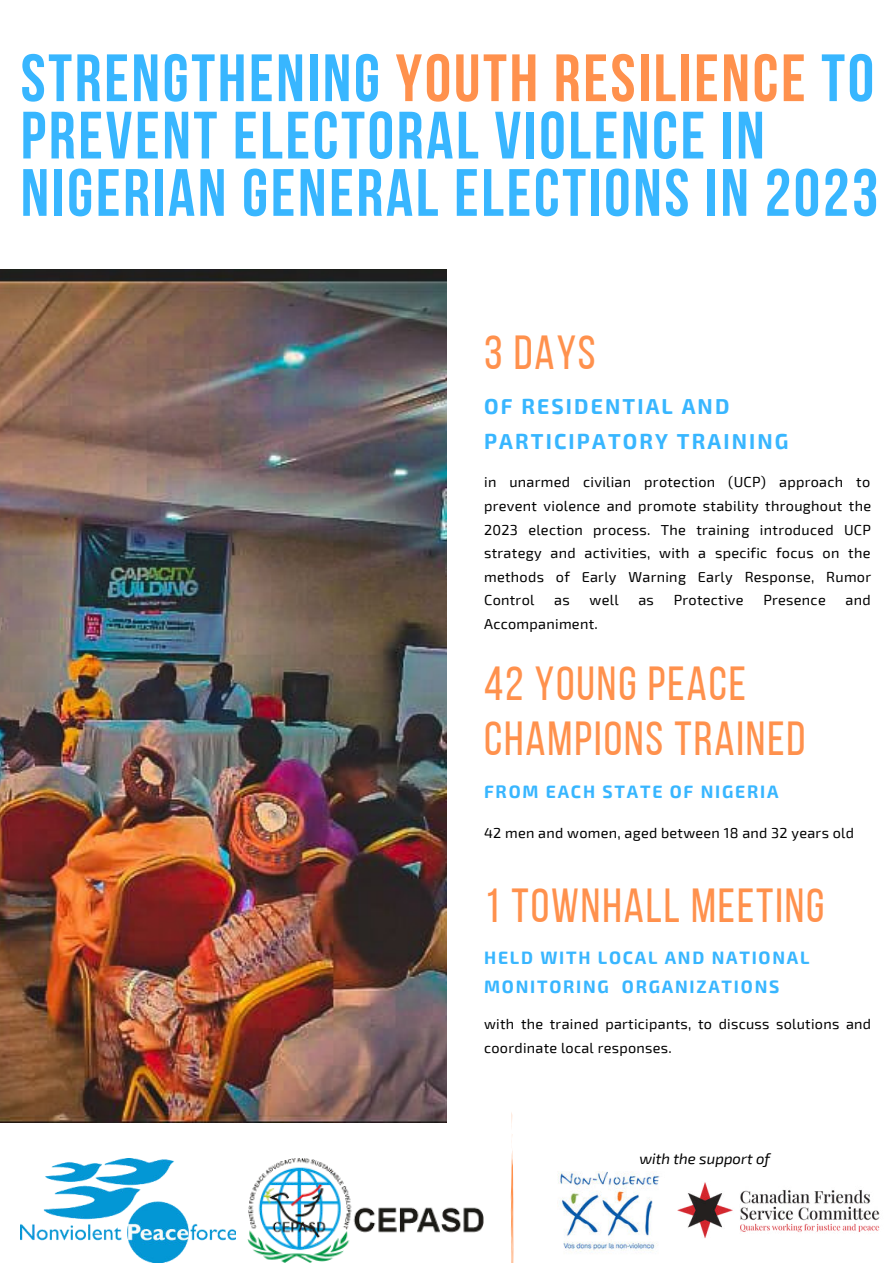
<style>
.page{position:relative;width:893px;height:1264px;background:#fff}
.page>*{position:absolute;margin:0;border:0;box-sizing:border-box;transform-origin:0 0}
.t1{font:700 66.75px/57.3px "Bebas Neue";letter-spacing:.04em;color:#38b6ff}
.t2{font:47.7px/54.9px "Bebas Neue";letter-spacing:.04em;color:#ff914d}
.t3{font:700 21.15px/34.2px "Exo 2";letter-spacing:.1em;color:#38b6ff}
.t4{font:700 17.55px/28.8px "Exo 2";letter-spacing:.1em;color:#38b6ff}
.t5{font:italic 15px "Exo 2";color:#000}
.t6{font:14.4px/23.5px "Exo 2";letter-spacing:.02em;color:#000;text-align:justify}
.s1{color:#ff914d}
</style>
<div class="page">
<img style="left:0;top:270px;width:446px;height:852px">
<img style="left:21px;top:1158px;width:214px;height:104px">
<img style="left:248px;top:1158px;width:236px;height:104px">
<img style="left:677px;top:1182px;width:203px;height:56px">
<img style="left:557px;top:1171px;width:103px;height:81px">
<svg style="left:510px;top:1112px;width:4px;height:150px"></svg>
<h1 class="t1" style="left:21px;top:49px;width:859px">STRENGTHENING <span class="s1">YOUTH RESILIENCE</span> TO<br>PREVENT ELECTORAL VIOLENCE IN<br>NIGERIAN GENERAL ELECTIONS IN 2023</h1>
<h2 class="t2" style="left:484px;top:324px;width:113px">3 DAYS</h2>
<h3 class="t3" style="left:484px;top:390px;width:306px">OF RESIDENTIAL AND<br>PARTICIPATORY TRAINING</h3>
<p class="t6" style="left:484px;top:471px;width:388px">in unarmed civilian protection (UCP) approach to prevent violence and promote stability throughout the 2023 election process. The training introduced UCP strategy and activities, with a specific focus on the methods of Early Warning Early Response, Rumor Control</p>
<p class="t6" style="left:554px;top:589px;width:17px">as</p>
<p class="t6" style="left:589px;top:589px;width:31px">well</p>
<p class="t6" style="left:638px;top:589px;width:17px">as</p>
<p class="t6" style="left:673px;top:589px;width:71px">Protective</p>
<p class="t6" style="left:763px;top:589px;width:64px">Presence</p>
<p class="t6" style="left:845px;top:589px;width:27px">and</p>
<p class="t6" style="left:484px;top:612px;width:115px">Accompaniment.</p>
<h2 class="t2" style="left:484px;top:655px;width:323px">42 YOUNG PEACE<br>CHAMPIONS TRAINED</h2>
<p class="t4" style="left:484px;top:777px;width:296px">FROM EACH STATE OF NIGERIA</p>
<p class="t6" style="left:484px;top:821px;width:371px">42 men and women, aged between 18 and 32 years old</p>
<h2 class="t2" style="left:484px;top:877px;width:342px">1 TOWNHALL MEETING</h2>
<p class="t4" style="left:484px;top:944px;width:327px">HELD WITH LOCAL AND NATIONAL<br>MONITORING ORGANIZATIONS</p>
<p class="t6" style="left:484px;top:1012px;width:388px">with the trained participants, to discuss solutions and coordinate local responses.</p>
<p class="t5" style="left:639px;top:1149px;width:132px">with the support of</p>
</div>
